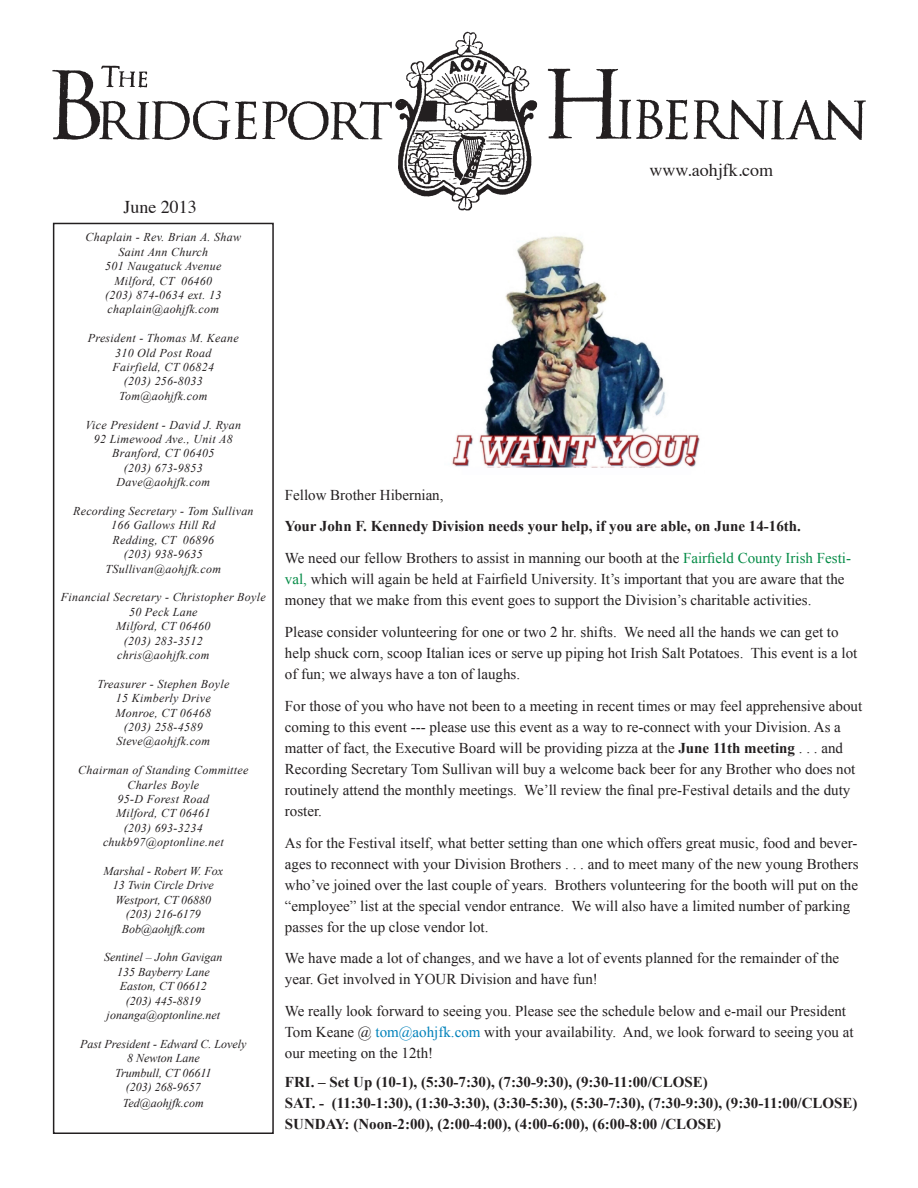
<style>
.page{position:relative;width:918px;height:1188px;background:#fff}
.page>*{position:absolute;margin:0;border:0;box-sizing:border-box;transform-origin:0 0}
.t1{font:18px "Times";color:#231f20}
.t2{font:15px/21px "Times New Roman";color:#231f20}
.t3{font:700 15px "Times New Roman";color:#231f20}
.t4{font:italic 12px/14.4px "Times New Roman";letter-spacing:.025em;color:#231f20;text-align:center}
.t5{font:italic 12px/14.4px "Times New Roman";color:#231f20;text-align:center}
.s1{color:#048b46}
.s2{font-weight:700}
.s3{color:#0081ba}
</style>
<div class="page">
<img style="left:52px;top:31px;width:814px;height:180px">
<div style="left:53px;top:223px;width:221px;height:911px;border:2px solid #231f20"></div>
<img style="left:452px;top:236px;width:248px;height:232px">
<p class="t1" style="left:123px;top:190px;width:75px">June 2013</p>
<p class="t4" style="left:86px;top:230px;width:157px">Chaplain - Rev. Brian A. Shaw<br>Saint Ann Church<br>501 Naugatuck Avenue<br>Milford, CT 06460<br>(203) 874-0634 ext. 13 chaplain@aohjfk.com</p>
<p class="t4" style="left:88px;top:331px;width:153px">President - Thomas M. Keane<br>310 Old Post Road<br>Fairfield, CT 06824<br>(203) 256-8033<br>Tom@aohjfk.com</p>
<p class="t4" style="left:85px;top:417px;width:157px">Vice President - David J. Ryan<br>92 Limewood Ave., Unit A8<br>Branford, CT 06405<br>(203) 673-9853<br>Dave@aohjfk.com</p>
<p class="t4" style="left:73px;top:503px;width:182px">Recording Secretary - Tom Sullivan<br>166 Gallows Hill Rd<br>Redding, CT 06896<br>(203) 938-9635<br>TSullivan@aohjfk.com</p>
<p class="t4" style="left:61px;top:590px;width:206px">Financial Secretary - Christopher Boyle<br>50 Peck Lane<br>Milford, CT 06460<br>(203) 283-3512<br>chris@aohjfk.com</p>
<p class="t4" style="left:97px;top:676px;width:133px">Treasurer - Stephen Boyle<br>15 Kimberly Drive<br>Monroe, CT 06468<br>(203) 258-4589<br>Steve@aohjfk.com</p>
<p class="t4" style="left:78px;top:763px;width:172px">Chairman of Standing Committee<br>Charles Boyle<br>95-D Forest Road<br>Milford, CT 06461<br>(203) 693-3234 chukb97@optonline.net</p>
<p class="t5" style="left:103px;top:863px;width:121px">Marshal - Robert W. Fox<br>13 Twin Circle Drive<br>Westport, CT 06880 (203) 216-6179<br>Bob@aohjfk.com</p>
<p class="t5" style="left:104px;top:950px;width:120px">Sentinel – John Gavigan<br>135 Bayberry Lane<br>Easton, CT 06612<br>(203) 445-8819 jonanga@optonline.net</p>
<p class="t5" style="left:80px;top:1036px;width:168px">Past President - Edward C. Lovely<br>8 Newton Lane<br>Trumbull, CT 06611<br>(203) 268-9657</p>
<p class="t5" style="left:123px;top:1096px;width:82px">Ted@aohjfk.com</p>
<p class="t1" style="left:649px;top:153px;width:125px">www.aohjfk.com</p>
<p class="t2" style="left:285px;top:484px;width:160px">Fellow Brother Hibernian,</p>
<p class="t3" style="left:285px;top:516px;width:518px">Your John F. Kennedy Division needs your help, if you are able, on June 14-16th.</p>
<p class="t2" style="left:285px;top:547px;width:568px">We need our fellow Brothers to assist in manning our booth at the <span class="s1">Fairfield County Irish Festi&shy;val,</span> which will again be held at Fairfield University. It’s important that you are aware that the money that we make from this event goes to support the Division’s charitable activities.</p>
<p class="t2" style="left:285px;top:621px;width:574px">Please consider volunteering for one or two 2 hr. shifts. We need all the hands we can get to help shuck corn, scoop Italian ices or serve up piping hot Irish Salt Potatoes. This event is a lot of fun; we always have a ton of laughs.</p>
<p class="t2" style="left:285px;top:695px;width:579px">For those of you who have not been to a meeting in recent times or may feel apprehensive about coming to this event --- please use this event as a way to re-connect with your Division. As a matter of fact, the Executive Board will be providing pizza at the <span class="s2">June 11th meeting</span> . . . and Recording Secretary Tom Sullivan will buy a welcome back beer for any Brother who does not routinely attend the monthly meetings. We’ll review the final pre-Festival details and the duty roster.</p>
<p class="t2" style="left:285px;top:832px;width:575px">As for the Festival itself, what better setting than one which offers great music, food and bever&shy;ages to reconnect with your Division Brothers . . . and to meet many of the new young Brothers who’ve joined over the last couple of years. Brothers volunteering for the booth will put on the “employee” list at the special vendor entrance. We will also have a limited number of parking passes for the up close vendor lot.</p>
<p class="t2" style="left:285px;top:948px;width:556px">We have made a lot of changes, and we have a lot of events planned for the remainder of the year. Get involved in YOUR Division and have fun!</p>
<p class="t2" style="left:285px;top:1000px;width:570px">We really look forward to seeing you. Please see the schedule below and e-mail our President<br>Tom Keane @ <span class="s3">tom@aohjfk.com</span> with your availability. And, we look forward to seeing you at our meeting on the 12th!</p>
<p class="t3" style="left:285px;top:1071px;width:424px">FRI. – Set Up (10-1), (5:30-7:30), (7:30-9:30), (9:30-11:00/CLOSE)</p>
<p class="t3" style="left:285px;top:1092px;width:574px">SAT. - (11:30-1:30), (1:30-3:30), (3:30-5:30), (5:30-7:30), (7:30-9:30), (9:30-11:00/CLOSE)</p>
<p class="t3" style="left:285px;top:1113px;width:438px">SUNDAY: (Noon-2:00), (2:00-4:00), (4:00-6:00), (6:00-8:00 /CLOSE)</p>
</div>
